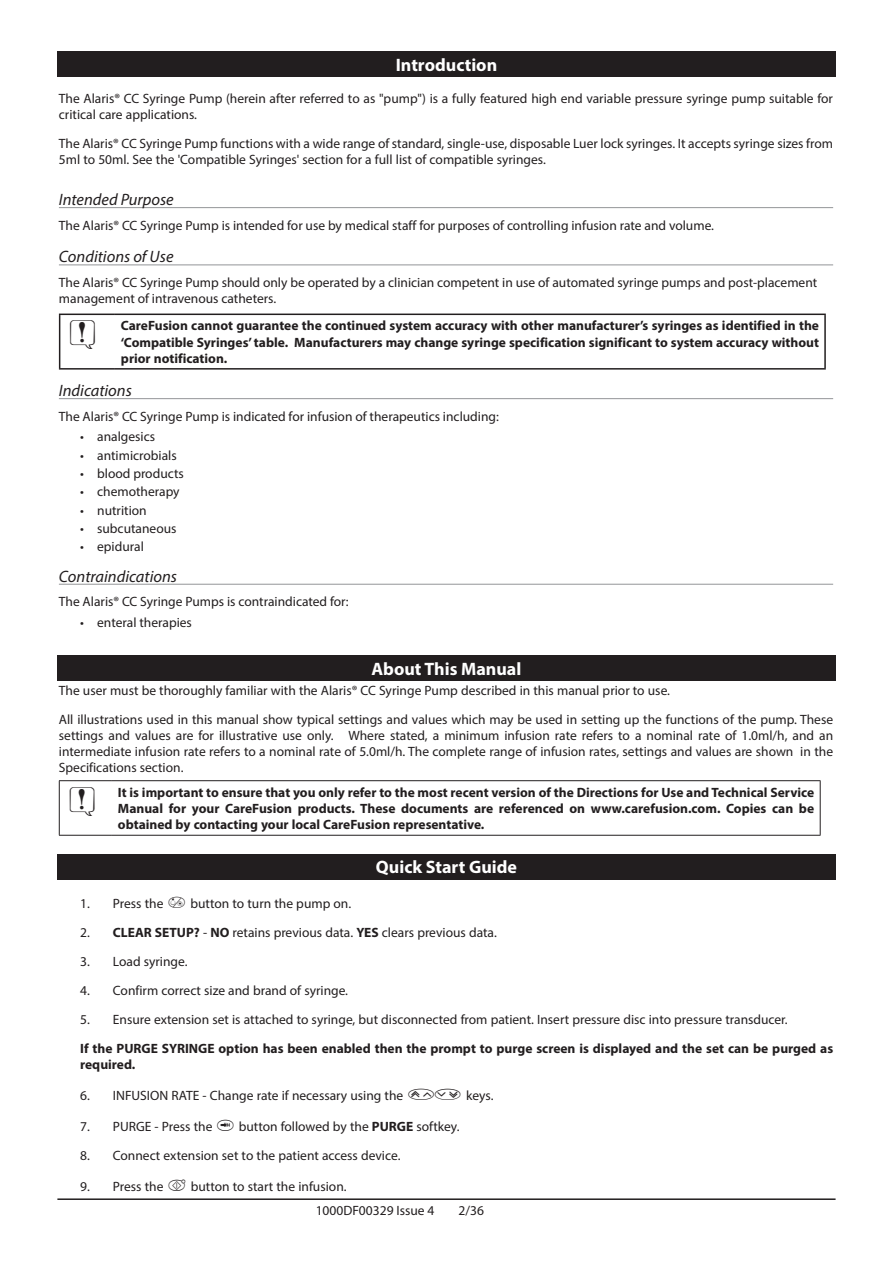
<style>
.page{position:relative;width:893px;height:1263px;background:#fff}
.page>*{position:absolute;margin:0;border:0;box-sizing:border-box;transform-origin:0 0}
.t1{font:36px "GWASENAEN";color:#221e1f}
.t2{font:700 18px "Myriad Pro";color:#fff}
.t3{font:italic 16.5px "Myriad Pro";color:#221e1f}
.t4{font:13.5px/16.2px "Myriad Pro";color:#221e1f}
.t5{font:700 13.5px/16.2px "Myriad Pro";color:#221e1f;text-align:justify}
.s1{font-family:"SPASENA";font-size:15px}
.s2{font-weight:700}
</style>
<div class="page">
<hr style="left:57px;top:1198px;width:779px;height:2px;background:#221e1f">
<div style="left:57px;top:51px;width:779px;height:26px;background:#221e1f"></div>
<hr style="left:59px;top:207px;width:774px;height:1px;background:#939598">
<hr style="left:59px;top:264px;width:774px;height:1px;background:#939598">
<hr style="left:59px;top:398px;width:774px;height:1px;background:#939598">
<hr style="left:59px;top:584px;width:774px;height:1px;background:#939598">
<hr style="left:59px;top:314px;width:56px;height:1px;background:#221e1f">
<hr style="left:59px;top:315px;width:1px;height:53px;background:#221e1f">
<hr style="left:115px;top:314px;width:711px;height:1px;background:#221e1f">
<hr style="left:824px;top:315px;width:2px;height:53px;background:#221e1f">
<hr style="left:59px;top:368px;width:56px;height:2px;background:#221e1f">
<hr style="left:115px;top:368px;width:711px;height:2px;background:#221e1f">
<div style="left:57px;top:854px;width:779px;height:25px;background:#221e1f"></div>
<div style="left:57px;top:655px;width:779px;height:25px;background:#221e1f"></div>
<hr style="left:112px;top:780px;width:709px;height:1px;background:#221e1f">
<hr style="left:820px;top:781px;width:1px;height:54px;background:#221e1f">
<hr style="left:112px;top:835px;width:709px;height:1px;background:#221e1f">
<hr style="left:59px;top:780px;width:53px;height:1px;background:#221e1f">
<hr style="left:59px;top:781px;width:1px;height:54px;background:#221e1f">
<hr style="left:59px;top:835px;width:53px;height:1px;background:#221e1f">
<h2 class="t2" style="left:396px;top:58px;width:103px">Introduction</h2>
<p class="t4" style="left:59px;top:91px;width:776px">The Alaris® CC Syringe Pump (herein after referred to as "pump") is a fully featured high end variable pressure syringe pump suitable for critical care applications.</p>
<p class="t4" style="left:59px;top:136px;width:776px">The Alaris® CC Syringe Pump functions with a wide range of standard, single-use, disposable Luer lock syringes. It accepts syringe sizes from<br>5ml to 50ml. See the 'Compatible Syringes' section for a full list of compatible syringes.</p>
<p class="t3" style="left:59px;top:193px;width:116px">Intended Purpose</p>
<p class="t4" style="left:59px;top:218px;width:657px">The Alaris® CC Syringe Pump is intended for use by medical staff for purposes of controlling infusion rate and volume.</p>
<p class="t3" style="left:59px;top:250px;width:116px">Conditions of Use</p>
<p class="t4" style="left:59px;top:276px;width:760px">The Alaris® CC Syringe Pump should only be operated by a clinician competent in use of automated syringe pumps and post-placement management of intravenous catheters.</p>
<h1 class="t1" style="left:66px;top:316px;width:34px">A</h1>
<p class="t5" style="left:121px;top:319px;width:700px">CareFusion cannot guarantee the continued system accuracy with other manufacturer’s syringes as identified in the ‘Compatible Syringes’ table. Manufacturers may change syringe specification significant to system accuracy without prior notification.</p>
<p class="t3" style="left:59px;top:384px;width:74px">Indications</p>
<p class="t4" style="left:59px;top:409px;width:441px">The Alaris® CC Syringe Pump is indicated for infusion of therapeutics including:</p>
<p class="t4" style="left:80px;top:430px;width:76px">• analgesics</p>
<p class="t4" style="left:80px;top:448px;width:98px">• antimicrobials</p>
<p class="t4" style="left:80px;top:466px;width:105px">• blood products</p>
<p class="t4" style="left:80px;top:485px;width:101px">• chemotherapy</p>
<p class="t4" style="left:80px;top:503px;width:68px">• nutrition</p>
<p class="t4" style="left:80px;top:521px;width:98px">• subcutaneous</p>
<p class="t4" style="left:80px;top:540px;width:65px">• epidural</p>
<p class="t3" style="left:59px;top:570px;width:120px">Contraindications</p>
<p class="t4" style="left:59px;top:595px;width:291px">The Alaris® CC Syringe Pumps is contraindicated for:</p>
<p class="t4" style="left:80px;top:615px;width:113px">• enteral therapies</p>
<h2 class="t2" style="left:372px;top:662px;width:151px">About This Manual</h2>
<p class="t4" style="left:59px;top:677px;width:776px;line-height:29px">The user must be thoroughly familiar with the Alaris® CC Syringe Pump described in this manual prior to use.<br>All illustrations used in this manual show typical settings and values which may be used in setting up the functions of the pump. These</p>
<p class="t4" style="left:59px;top:728px;width:776px;text-align:justify">settings and values are for illustrative use only. Where stated, a minimum infusion rate refers to a nominal rate of 1.0ml/h, and an intermediate infusion rate refers to a nominal rate of 5.0ml/h. The complete range of infusion rates, settings and values are shown in the Specifications section.</p>
<h1 class="t1" style="left:65px;top:782px;width:34px">A</h1>
<p class="t5" style="left:118px;top:785px;width:698px">It is important to ensure that you only refer to the most recent version of the Directions for Use and Technical Service Manual for your CareFusion products. These documents are referenced on www.carefusion.com. Copies can be obtained by contacting your local CareFusion representative.</p>
<h2 class="t2" style="left:376px;top:860px;width:143px">Quick Start Guide</h2>
<p class="t4" style="left:80px;top:897px;width:273px">1. Press the <span class="s1">a</span> button to turn the pump on.</p>
<p class="t4" style="left:80px;top:926px;width:418px">2. <span class="s2">CLEAR SETUP?</span> - <span class="s2">NO</span> retains previous data. <span class="s2">YES</span> clears previous data.</p>
<p class="t4" style="left:80px;top:955px;width:109px">3. Load syringe.</p>
<p class="t4" style="left:80px;top:984px;width:269px">4. Confirm correct size and brand of syringe.</p>
<p class="t4" style="left:80px;top:1013px;width:709px">5. Ensure extension set is attached to syringe, but disconnected from patient. Insert pressure disc into pressure transducer.</p>
<p class="t5" style="left:80px;top:1042px;width:754px">If the PURGE SYRINGE option has been enabled then the prompt to purge screen is displayed and the set can be purged as required.</p>
<p class="t4" style="left:80px;top:1088px;width:415px">6. INFUSION RATE - Change rate if necessary using the <span class="s1">f</span> keys.</p>
<p class="t4" style="left:80px;top:1119px;width:381px">7. PURGE - Press the <span class="s1">i</span> button followed by the <span class="s2">PURGE</span> softkey.</p>
<p class="t4" style="left:80px;top:1148px;width:322px">8. Connect extension set to the patient access device.</p>
<p class="t4" style="left:80px;top:1179px;width:268px">9. Press the <span class="s1">b</span> button to start the infusion.</p>
<p class="t4" style="left:316px;top:1202px;width:120px">1000DF00329 Issue 4</p>
<p class="t4" style="left:459px;top:1203px;width:27px">2/36</p>
</div>
